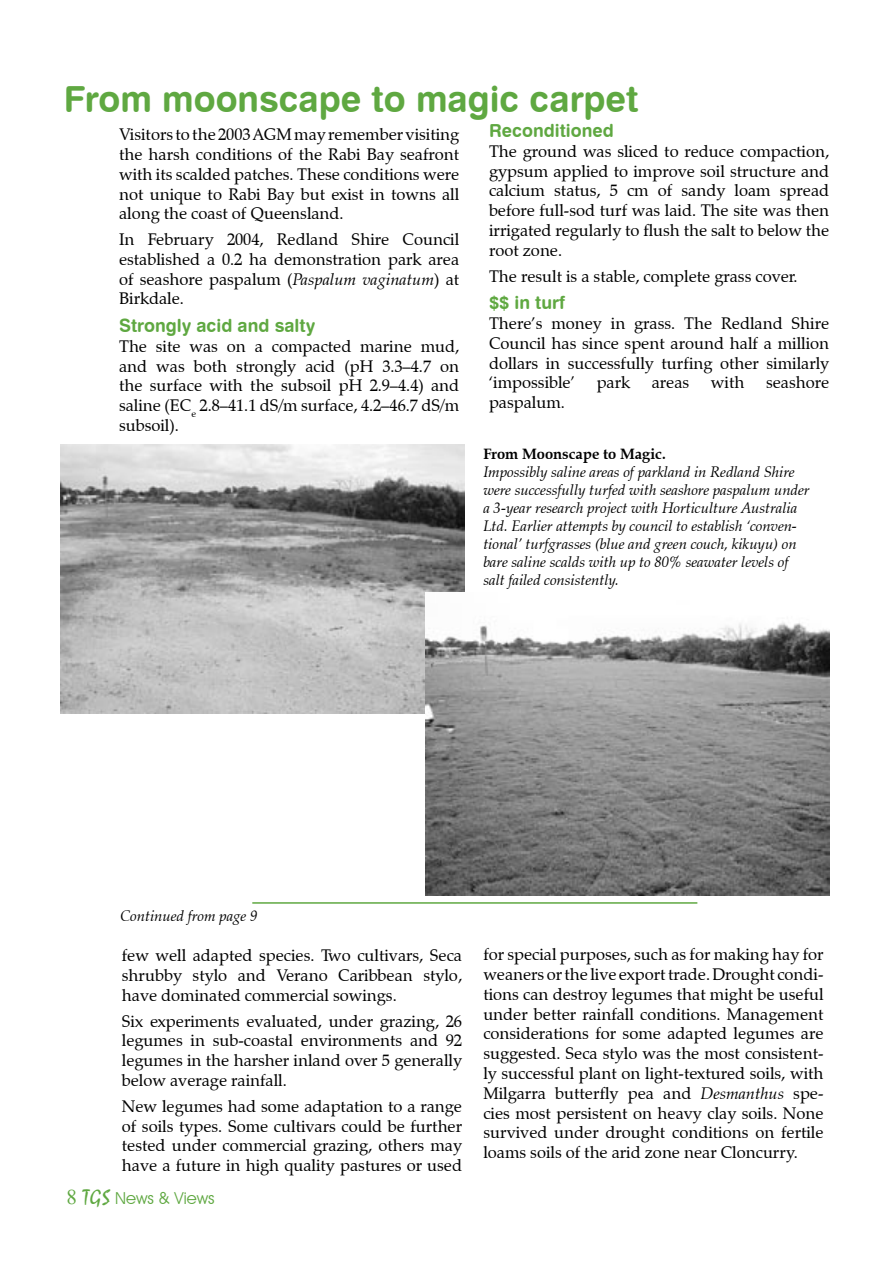
<style>
.page{position:relative;width:893px;height:1263px;background:#fff}
.page>*{position:absolute;margin:0;border:0;box-sizing:border-box;transform-origin:0 0}
.t1{font:36px "Swiss 721 BT Bold Rounded";color:#5fa841}
.t2{font:18px "Swiss 721 BT Bold Rounded";color:#5fa841}
.t3{font:16.5px/19.8px "Zapf Calligraphic 801 BT";color:#000;text-align:justify}
.t4{font:16.5px "Avant Garde IT Cby BT";color:#5fa841}
.t5{font:italic 15px/18px "Zapf Calligraphic 801 BT";color:#000}
.t6{font:700 15px "Zapf Calligraphic 801 BT";color:#000}
.s1{font-style:italic}
.s2{font-family:"Times New Roman";font-size:21px}
.s3{font-family:"Staccato 222 BT";font-size:21px}
</style>
<div class="page">
<img style="left:61px;top:445px;width:404px;height:268px">
<img style="left:425px;top:592px;width:404px;height:303px">
<hr style="left:252px;top:902px;width:445px;height:2px;background:#5fa841">
<h1 class="t1" style="left:64px;top:77px;width:576px">From moonscape to magic carpet</h1>
<p class="t3" style="left:119px;top:125px;width:342px">Visitors to the 2003 AGM may remember visiting the harsh conditions of the Rabi Bay seafront with its scalded patches. These conditions were not unique to Rabi Bay but exist in towns all along the coast of Queensland.</p>
<p class="t3" style="left:119px;top:229px;width:342px">In February 2004, Redland Shire Council established a 0.2 ha demonstration park area of seashore paspalum (<span class="s1">Paspalum vaginatum</span>) at Birkdale.</p>
<p class="t2" style="left:119px;top:314px;width:198px">Strongly acid and salty</p>
<p class="t3" style="left:119px;top:336px;width:342px">The site was on a compacted marine mud, and was both strongly acid (pH 3.3–4.7 on the surface with the subsoil pH 2.9–4.4) and saline (EC<sub>e</sub> 2.8–41.1 dS/m surface, 4.2–46.7 dS/m subsoil).</p>
<p class="t2" style="left:489px;top:119px;width:126px">Reconditioned</p>
<p class="t3" style="left:489px;top:141px;width:342px">The ground was sliced to reduce compaction, gypsum applied to improve soil structure and calcium status, 5 cm of sandy loam spread before full-sod turf was laid. The site was then irrigated regularly to flush the salt to below the root zone.</p>
<p class="t3" style="left:489px;top:266px;width:310px">The result is a stable, complete grass cover.</p>
<p class="t2" style="left:489px;top:291px;width:77px">$$ in turf</p>
<p class="t3" style="left:489px;top:313px;width:342px">There’s money in grass. The Redland Shire Council has since spent around half a million dollars in successfully turfing other similarly ‘impossible’</p>
<p class="t3" style="left:597px;top:373px;width:35px">park</p>
<p class="t3" style="left:652px;top:373px;width:39px">areas</p>
<p class="t3" style="left:711px;top:373px;width:35px">with</p>
<p class="t3" style="left:766px;top:373px;width:65px">seashore</p>
<p class="t3" style="left:489px;top:393px;width:77px">paspalum.</p>
<p class="t6" style="left:483px;top:445px;width:184px">From Moonscape to Magic.</p>
<p class="t5" style="left:483px;top:463px;width:328px">Impossibly saline areas of parkland in Redland Shire were successfully turfed with seashore paspalum under a 3-year research project with Horticulture Australia Ltd. Earlier attempts by council to establish ‘conven&shy;tional’ turfgrasses (blue and green couch, kikuyu) on bare saline scalds with up to 80% seawater levels of salt failed consistently.</p>
<p class="t5" style="left:120px;top:907px;width:139px">Continued from page 9</p>
<p class="t3" style="left:122px;top:946px;width:342px">few well adapted species. Two cultivars, Seca shrubby stylo and Verano Caribbean stylo, have dominated commercial sowings.</p>
<p class="t3" style="left:122px;top:1011px;width:342px">Six experiments evaluated, under grazing, 26 legumes in sub-coastal environments and 92 legumes in the harsher inland over 5 generally below average rainfall.</p>
<p class="t3" style="left:122px;top:1096px;width:342px">New legumes had some adaptation to a range of soils types. Some cultivars could be further tested under commercial grazing, others may have a future in high quality pastures or used</p>
<p class="t4" style="left:67px;top:1188px;width:150px"><span class="s2">8</span> <span class="s3">TGS</span> News &amp; Views</p>
<p class="t3" style="left:483px;top:944px;width:342px">for special purposes, such as for making hay for weaners or the live export trade. Drought condi&shy;tions can destroy legumes that might be useful under better rainfall conditions. Management considerations for some adapted legumes are suggested. Seca stylo was the most consistent&shy;ly successful plant on light-textured soils, with Milgarra butterfly pea and <span class="s1">Desmanthus</span> spe&shy;cies most persistent on heavy clay soils. None survived under drought conditions on fertile loams soils of the arid zone near Cloncurry.</p>
</div>
